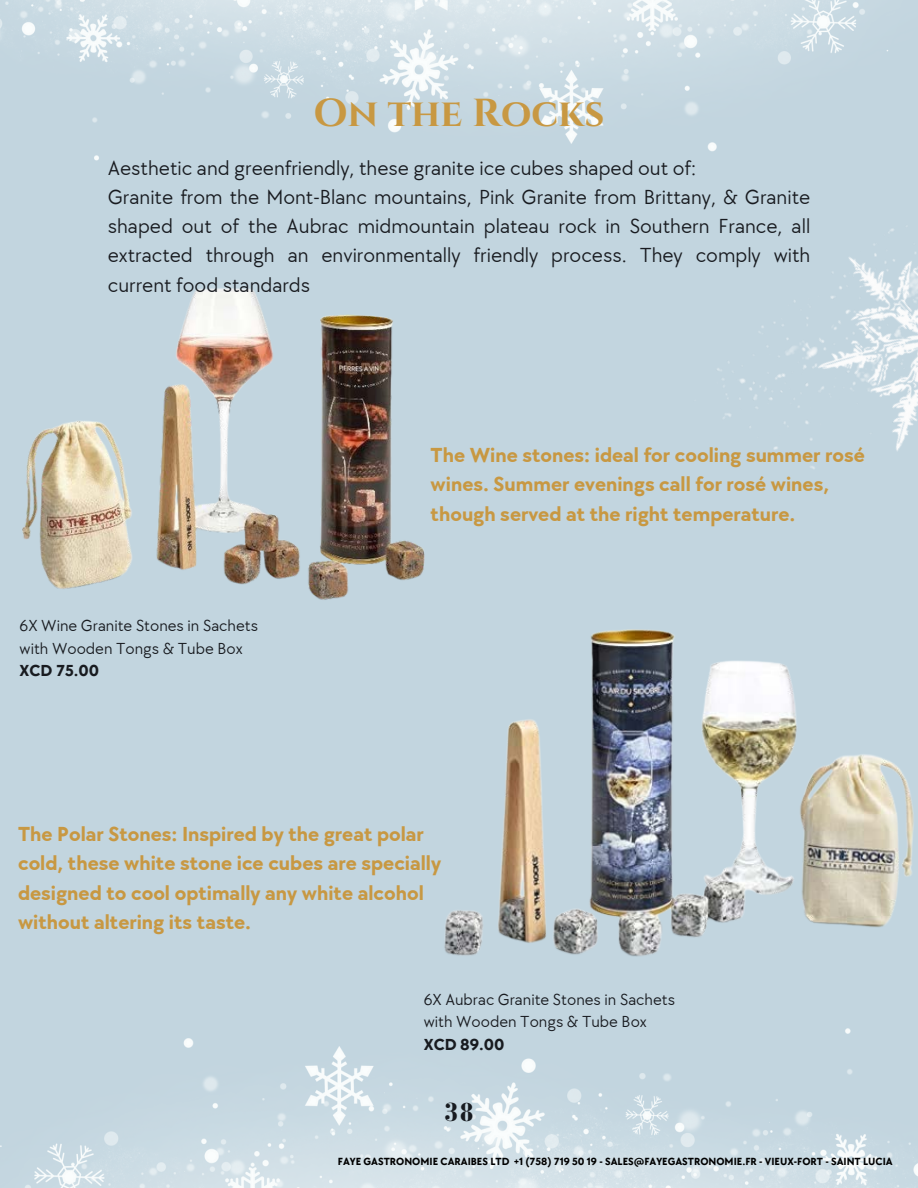
<style>
.page{position:relative;width:918px;height:1188px;background:#c2d5df}
.page>*{position:absolute;margin:0;border:0;box-sizing:border-box;transform-origin:0 0}
.t1{font:700 39px "Cinzel";color:#c89842}
.t2{font:700 27px "Bodoni FLF";color:#181b20}
.t3{font:21px/29.2px "TT Chocolates";color:#181b20;text-align:justify}
.t4{font:700 21px/29.2px "TT Chocolates";color:#c89842}
.t5{font:16.5px "TT Chocolates";color:#181b20}
.t6{font:700 16.5px "TT Chocolates";color:#181b20}
.t7{font:700 10.65px "TT Chocolates";color:#000}
</style>
<div class="page">
<img style="left:0;top:1028px;width:918px;height:160px">
<img style="left:22px;top:288px;width:403px;height:312px">
<img style="left:444px;top:629px;width:256px;height:328px">
<img style="left:0;top:0;width:668px;height:161px">
<img style="left:668px;top:0;width:250px;height:936px">
<p class="t1" style="left:314px;top:88px;width:292px">On the Rocks</p>
<p class="t3" style="left:108px;top:154px;width:590px">Aesthetic and greenfriendly, these granite ice cubes shaped out of:</p>
<p class="t3" style="left:108px;top:183px;width:704px">Granite from the Mont-Blanc mountains, Pink Granite from Brittany, &amp; Granite shaped out of the Aubrac midmountain plateau rock in Southern France, all extracted through an environmentally friendly process. They comply with current food standards</p>
<p class="t5" style="left:20px;top:616px;width:240px">6X Wine Granite Stones in Sachets</p>
<p class="t5" style="left:20px;top:639px;width:225px">with Wooden Tongs &amp; Tube Box</p>
<p class="t6" style="left:20px;top:661px;width:81px">XCD 75.00</p>
<p class="t4" style="left:431px;top:441px;width:436px">The Wine stones: ideal for cooling summer rosé wines. Summer evenings call for rosé wines, though served at the right temperature.</p>
<p class="t4" style="left:18px;top:820px;width:425px">The Polar Stones: Inspired by the great polar cold, these white stone ice cubes are specially designed to cool optimally any white alcohol without altering its taste.</p>
<p class="t5" style="left:424px;top:990px;width:253px">6X Aubrac Granite Stones in Sachets</p>
<p class="t5" style="left:424px;top:1012px;width:225px">with Wooden Tongs &amp; Tube Box</p>
<p class="t6" style="left:424px;top:1035px;width:82px">XCD 89.00</p>
<p class="t2" style="left:443px;top:1097px;width:33px">38</p>
<p class="t7" style="left:338px;top:1156px;width:556px">FAYE GASTRONOMIE CARAIBES LTD +1 (758) 719 50 19 - SALES@FAYEGASTRONOMIE.FR - VIEUX-FORT - SAINT LUCIA</p>
</div>
